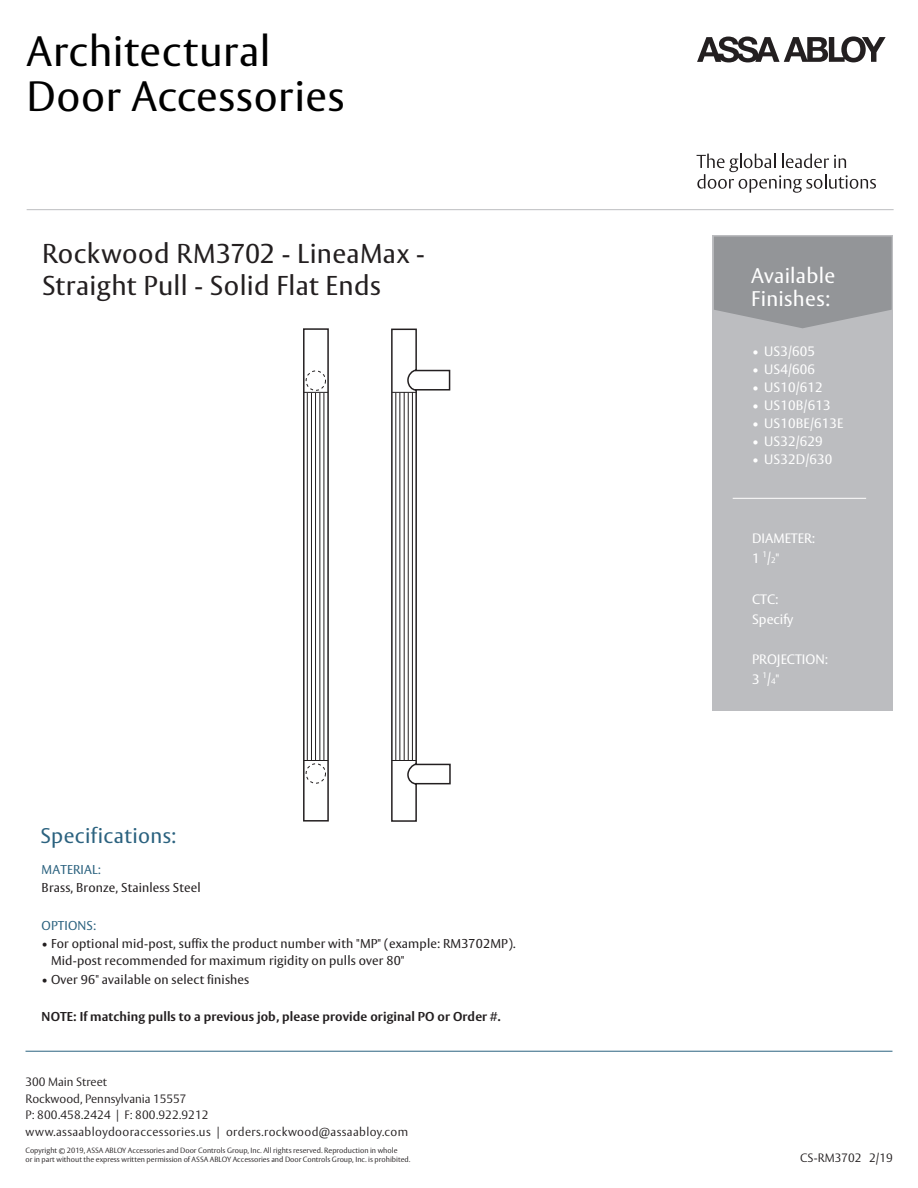
<style>
.page{position:relative;width:918px;height:1188px;background:#fff}
.page>*{position:absolute;margin:0;border:0;box-sizing:border-box;transform-origin:0 0}
.t1{font:42px/45.8px "ASSA Vesta";letter-spacing:.015em;color:#000}
.t2{font:27px "ASSA Vesta";letter-spacing:.01em;color:#231f20}
.t3{font:21px/22.5px "ASSA Vesta";letter-spacing:.015em;color:#fff}
.t4{font:21px "ASSA Vesta";letter-spacing:.015em;color:#2b627f}
.t5{font:13.5px "ASSA Vesta";letter-spacing:.01em;color:#fff}
.t6{font:12.75px/16.5px "ASSA Vesta";letter-spacing:.01em;color:#231f20}
.t7{font:700 12.75px "ASSA Vesta";letter-spacing:.01em;color:#231f20}
.t8{font:12.75px "ASSA Vesta";letter-spacing:.01em;color:#2b627f}
.t9{font:300 12px/16.5px "ASSA Vesta";letter-spacing:.01em;color:#231f20}
.t10{font:300 12px "ASSA Vesta";letter-spacing:.03em;color:#231f20}
.t11{font:300 7.5px/9px "ASSA Vesta";color:#231f20}
.s1{font-size:8.1px}
</style>
<div class="page">
<div style="left:713px;top:235px;width:180px;height:476px;background:#bcbdc0"></div>
<svg style="left:714px;top:237px;width:178px;height:91px;background:#97989b"></svg>
<hr style="left:26px;top:1051px;width:866px;height:1px;background:#2b627f">
<hr style="left:733px;top:498px;width:133px;height:1px;background:#fff">
<svg style="left:697px;top:36px;width:189px;height:26px"></svg>
<svg style="left:697px;top:154px;width:179px;height:39px"></svg>
<hr style="left:27px;top:209px;width:867px;height:1px;background:#bcbdc0">
<div style="left:303px;top:328px;width:26px;height:494px;border:2px solid #231f20"></div>
<svg style="left:304px;top:392px;width:24px;height:1px"></svg>
<svg style="left:391px;top:328px;width:60px;height:494px"></svg>
<svg style="left:304px;top:760px;width:24px;height:1px"></svg>
<hr style="left:395px;top:393px;width:1px;height:368px;background:#231f20">
<hr style="left:399px;top:393px;width:1px;height:368px;background:#231f20">
<hr style="left:404px;top:392px;width:1px;height:369px;background:#231f20">
<hr style="left:408px;top:393px;width:1px;height:368px;background:#231f20">
<hr style="left:412px;top:392px;width:1px;height:369px;background:#231f20">
<hr style="left:324px;top:393px;width:1px;height:368px;background:#231f20">
<hr style="left:319px;top:393px;width:1px;height:368px;background:#231f20">
<hr style="left:315px;top:393px;width:1px;height:368px;background:#231f20">
<hr style="left:311px;top:393px;width:1px;height:368px;background:#231f20">
<hr style="left:307px;top:393px;width:1px;height:368px;background:#231f20">
<div style="left:306px;top:371px;width:20px;height:20px;border:1px dashed #231f20;border-radius:50%"></div>
<div style="left:306px;top:763px;width:20px;height:21px;border:1px dashed #231f20;border-radius:50%"></div>
<p class="t1" style="left:27px;top:30px;width:319px">Architectural<br>Door Accessories</p>
<p class="t2" style="left:42px;top:237px;width:384px">Rockwood RM3702 - LineaMax -</p>
<p class="t2" style="left:42px;top:270px;width:340px">Straight Pull - Solid Flat Ends</p>
<p class="t4" style="left:41px;top:823px;width:137px">Specifications:</p>
<p class="t8" style="left:42px;top:862px;width:61px">MATERIAL:</p>
<p class="t6" style="left:42px;top:880px;width:161px">Brass, Bronze, Stainless Steel</p>
<p class="t8" style="left:42px;top:918px;width:56px">OPTIONS:</p>
<p class="t6" style="left:51px;top:936px;width:466px;text-indent:-9px">• For optional mid-post, suffix the product number with "MP" (example: RM3702MP).<br>Mid-post recommended for maximum rigidity on pulls over 80"</p>
<p class="t6" style="left:42px;top:971px;width:209px">• Over 96" available on select finishes</p>
<p class="t7" style="left:42px;top:1009px;width:461px">NOTE: If matching pulls to a previous job, please provide original PO or Order #.</p>
<p class="t9" style="left:26px;top:1074px;width:163px">300 Main Street<br>Rockwood, Pennsylvania 15557</p>
<p class="t9" style="left:26px;top:1107px;width:185px">P: 800.458.2424 | F: 800.922.9212</p>
<p class="t10" style="left:26px;top:1124px;width:384px">www.assaabloydooraccessories.us | orders.rockwood@assaabloy.com</p>
<p class="t11" style="left:26px;top:1147px;width:386px">Copyright © 2019, ASSA ABLOY Accessories and Door Controls Group, Inc. All rights reserved. Reproduction in whole<br>or in part without the express written permission of ASSA ABLOY Accessories and Door Controls Group, Inc. is prohibited.</p>
<p class="t3" style="left:751px;top:265px;width:86px">Available<br>Finishes:</p>
<p class="t5" style="left:752px;top:343px;width:64px">• US3/605</p>
<p class="t5" style="left:752px;top:361px;width:64px">• US4/606</p>
<p class="t5" style="left:752px;top:379px;width:72px">• US10/612</p>
<p class="t5" style="left:752px;top:397px;width:80px">• US10B/613</p>
<p class="t5" style="left:752px;top:415px;width:93px">• US10BE/613E</p>
<p class="t5" style="left:752px;top:433px;width:72px">• US32/629</p>
<p class="t5" style="left:752px;top:451px;width:82px">• US32D/630</p>
<p class="t5" style="left:752px;top:530px;width:64px">DIAMETER:</p>
<p class="t5" style="left:752px;top:550px;width:29px">1 <sup>1</sup>/<span class="s1">2</span>"</p>
<p class="t5" style="left:752px;top:591px;width:28px">CTC:</p>
<p class="t5" style="left:752px;top:611px;width:43px">Specify</p>
<p class="t5" style="left:752px;top:651px;width:77px">PROJECTION:</p>
<p class="t5" style="left:752px;top:671px;width:29px">3 <sup>1</sup>/<span class="s1">4</span>"</p>
<p class="t9" style="left:800px;top:1151px;width:94px">CS-RM3702 2/19</p>
</div>
